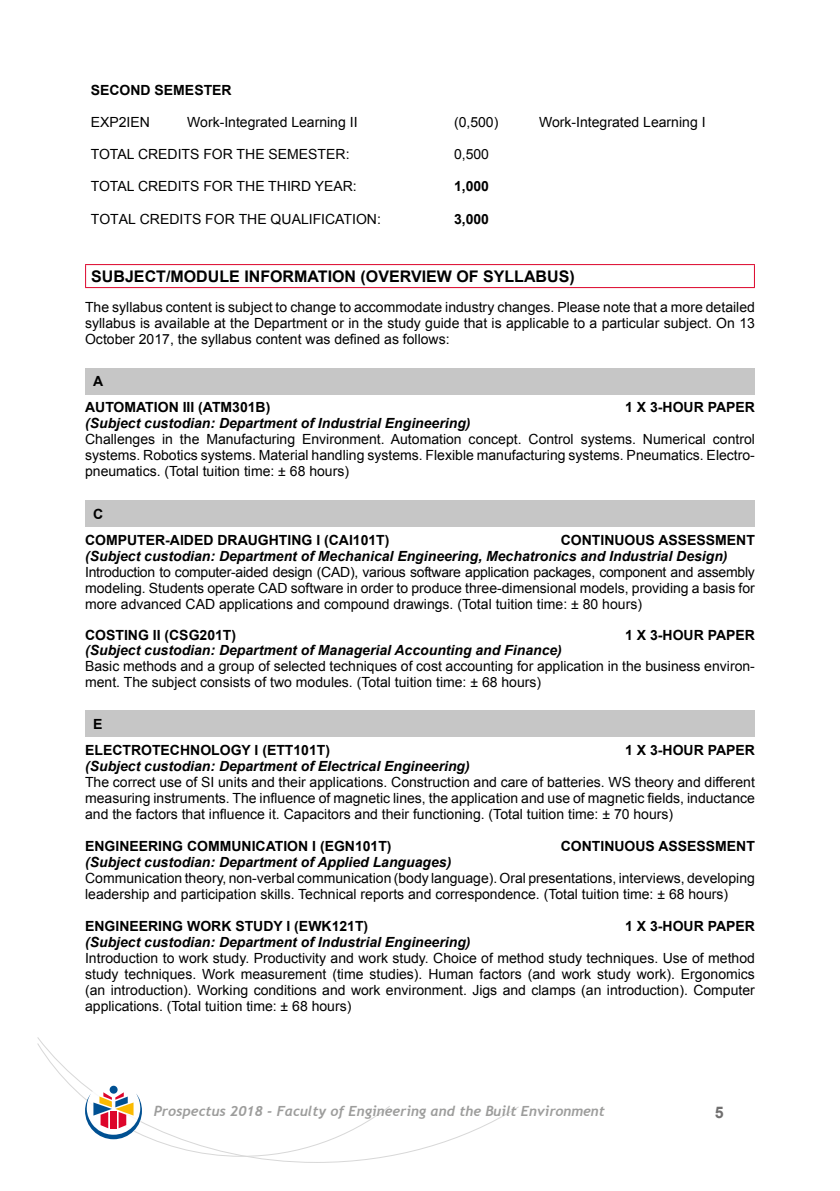
<style>
.page{position:relative;width:840px;height:1191px;background:#fff}
.page>*{position:absolute;margin:0;border:0;box-sizing:border-box;transform-origin:0 0}
.t1{font:700 16px "Arial";color:#000}
.t2{font:700 16px "Arial";color:#706f6f}
.t3{font:14px/16px "Arial";color:#000;text-align:justify}
.t4{font:italic 700 14px "Arial";color:#000}
.t5{font:700 14px/26px "Arial";color:#000}
.t6{font:italic 700 14px "Trebuchet";color:#9d9d9c}
</style>
<div class="page">
<svg style="left:37px;top:1037px;width:482px;height:125px"></svg>
<svg style="left:37px;top:1043px;width:353px;height:113px"></svg>
<hr style="left:85px;top:264px;width:669px;height:1px;background:#dd052b">
<svg style="left:85px;top:265px;width:1px;height:22px"></svg>
<svg style="left:753px;top:265px;width:1px;height:22px"></svg>
<hr style="left:85px;top:287px;width:669px;height:1px;background:#dd052b">
<div style="left:85px;top:368px;width:669px;height:26px;background:#c6c6c6"></div>
<div style="left:85px;top:500px;width:669px;height:26px;background:#c6c6c6"></div>
<div style="left:85px;top:710px;width:669px;height:27px;background:#c6c6c6"></div>
<p class="t5" style="left:91px;top:77px;width:142px">SECOND SEMESTER</p>
<p class="t3" style="left:91px;top:114px;width:61px">EXP2IEN</p>
<p class="t3" style="left:187px;top:114px;width:172px">Work-Integrated Learning II</p>
<p class="t3" style="left:454px;top:114px;width:46px">(0,500)</p>
<p class="t3" style="left:539px;top:114px;width:168px">Work-Integrated Learning I</p>
<p class="t3" style="left:91px;top:146px;width:260px">TOTAL CREDITS FOR THE SEMESTER:</p>
<p class="t3" style="left:454px;top:146px;width:37px">0,500</p>
<p class="t3" style="left:91px;top:178px;width:267px">TOTAL CREDITS FOR THE THIRD YEAR:</p>
<p class="t5" style="left:454px;top:173px;width:37px">1,000</p>
<p class="t3" style="left:91px;top:211px;width:291px">TOTAL CREDITS FOR THE QUALIFICATION:</p>
<p class="t5" style="left:454px;top:206px;width:37px">3,000</p>
<p class="t1" style="left:91px;top:265px;width:484px">SUBJECT/MODULE INFORMATION (OVERVIEW OF SYLLABUS)</p>
<p class="t3" style="left:85px;top:299px;width:671px">The syllabus content is subject to change to accommodate industry changes. Please note that a more detailed syllabus is available at the Department or in the study guide that is applicable to a particular subject. On 13<br>October 2017, the syllabus content was defined as follows:</p>
<p class="t5" style="left:85px;top:368px;width:187px;text-indent:8px">A<br>AUTOMATION III (ATM301B)</p>
<p class="t5" style="left:624px;top:394px;width:131px">1 X 3-HOUR PAPER</p>
<p class="t4" style="left:85px;top:414px;width:387px">(Subject custodian: Department of Industrial Engineering)</p>
<p class="t3" style="left:85px;top:431px;width:671px">Challenges in the Manufacturing Environment. Automation concept. Control systems. Numerical control systems. Robotics systems. Material handling systems. Flexible manufacturing systems. Pneumatics. Electro&shy;pneumatics. (Total tuition time: ± 68 hours)</p>
<p class="t5" style="left:85px;top:501px;width:306px;text-indent:8px">C<br>COMPUTER-AIDED DRAUGHTING I (CAI101T)</p>
<p class="t5" style="left:560px;top:527px;width:195px">CONTINUOUS ASSESSMENT</p>
<p class="t4" style="left:85px;top:546px;width:643px">(Subject custodian: Department of Mechanical Engineering, Mechatronics and Industrial Design)</p>
<p class="t3" style="left:85px;top:563px;width:671px">Introduction to computer-aided design (CAD), various software application packages, component and assembly modeling. Students operate CAD software in order to produce three-dimensional models, providing a basis for more advanced CAD applications and compound drawings. (Total tuition time: ± 80 hours)</p>
<p class="t5" style="left:85px;top:622px;width:152px">COSTING II (CSG201T)</p>
<p class="t5" style="left:624px;top:622px;width:131px">1 X 3-HOUR PAPER</p>
<p class="t4" style="left:85px;top:640px;width:478px">(Subject custodian: Department of Managerial Accounting and Finance)</p>
<p class="t3" style="left:85px;top:657px;width:671px">Basic methods and a group of selected techniques of cost accounting for application in the business environ&shy;ment. The subject consists of two modules. (Total tuition time: ± 68 hours)</p>
<p class="t5" style="left:85px;top:711px;width:246px;text-indent:8px">E<br>ELECTROTECHNOLOGY I (ETT101T)</p>
<p class="t5" style="left:624px;top:737px;width:131px">1 X 3-HOUR PAPER</p>
<p class="t4" style="left:85px;top:756px;width:386px">(Subject custodian: Department of Electrical Engineering)</p>
<p class="t3" style="left:85px;top:774px;width:671px">The correct use of SI units and their applications. Construction and care of batteries. WS theory and different measuring instruments. The influence of magnetic lines, the application and use of magnetic fields, inductance and the factors that influence it. Capacitors and their functioning. (Total tuition time: ± 70 hours)</p>
<p class="t5" style="left:85px;top:833px;width:308px">ENGINEERING COMMUNICATION I (EGN101T)</p>
<p class="t5" style="left:560px;top:833px;width:195px">CONTINUOUS ASSESSMENT</p>
<p class="t4" style="left:85px;top:852px;width:367px">(Subject custodian: Department of Applied Languages)</p>
<p class="t3" style="left:85px;top:870px;width:671px">Communication theory, non-verbal communication (body language). Oral presentations, interviews, developing leadership and participation skills. Technical reports and correspondence. (Total tuition time: ± 68 hours)</p>
<p class="t5" style="left:85px;top:913px;width:284px">ENGINEERING WORK STUDY I (EWK121T)</p>
<p class="t5" style="left:624px;top:913px;width:131px">1 X 3-HOUR PAPER</p>
<p class="t4" style="left:85px;top:932px;width:387px">(Subject custodian: Department of Industrial Engineering)</p>
<p class="t3" style="left:85px;top:950px;width:671px">Introduction to work study. Productivity and work study. Choice of method study techniques. Use of method study techniques. Work measurement (time studies). Human factors (and work study work). Ergonomics (an introduction). Working conditions and work environment. Jigs and clamps (an introduction). Computer applications. (Total tuition time: ± 68 hours)</p>
<p class="t6" style="left:154px;top:1102px;width:452px">Prospectus 2018 - Faculty of Engineering and the Built Environment</p>
<p class="t2" style="left:714px;top:1100px;width:10px">5</p>
</div>
